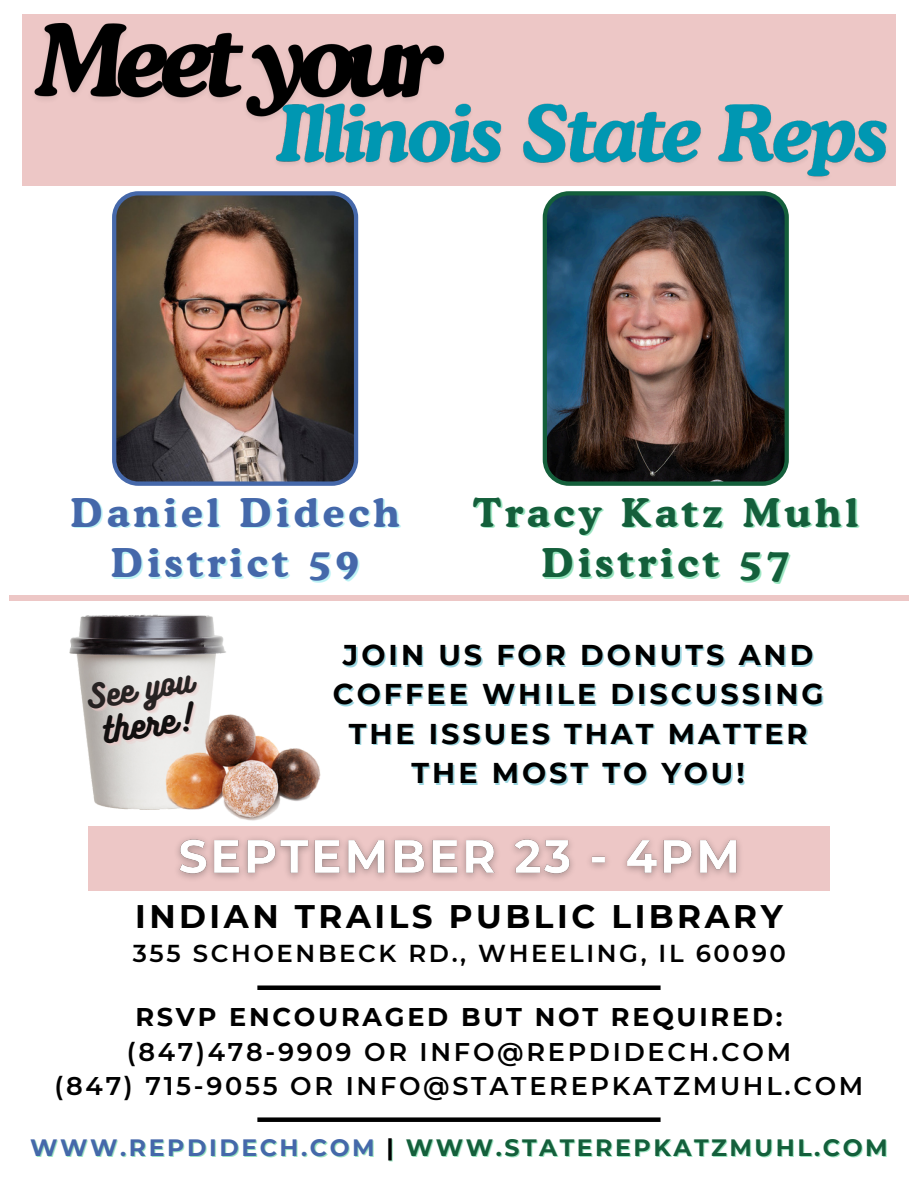
<style>
.page{position:relative;width:918px;height:1188px;background:#fff}
.page>*{position:absolute;margin:0;border:0;box-sizing:border-box;transform-origin:0 0}
.t1{font:700 39.45px "Cooper BT";letter-spacing:.11em;color:#145f3b}
.t2{font:700 39.45px/50.7px "Cooper BT";letter-spacing:.11em;color:#4568aa;text-align:center}
.t3{font:700 32.7px "Montserrat";letter-spacing:.105em;color:#000}
.t4{font:32.1px "Bukhari Script";color:#121010}
.t5{font:29.85px "Bukhari Script";color:#262222}
.t6{font:700 28.5px/39.3px "Montserrat";letter-spacing:.105em;color:#000;text-align:center}
.t7{font:600 25.5px "Montserrat";letter-spacing:.105em;color:#000}
.t8{font:700 25.5px "Montserrat";letter-spacing:.105em;color:#000}
.t9{font:600 24.45px "Montserrat";letter-spacing:.105em;color:#000}
.t10{font:700 23.7px "Montserrat";letter-spacing:.105em;color:#145f3b}
.s1{color:rgb(92 225 230/.4)}
.s2{color:#4568aa}
.s3{color:rgb(0 191 99/.4)}
</style>
<div class="page">
<div style="left:88px;top:826px;width:742px;height:64px;background:#edc7c6"></div>
<img style="left:178px;top:838px;width:562px;height:41px">
<div style="left:22px;top:14px;width:873px;height:172px;background:#edc7c6"></div>
<img style="left:34px;top:22px;width:411px;height:97px">
<img style="left:269px;top:88px;width:618px;height:91px">
<img style="left:70px;top:614px;width:156px;height:196px">
<img style="left:140px;top:659px;width:207px;height:206px">
<div style="left:257px;top:985px;width:404px;height:5px;background:#000"></div>
<div style="left:257px;top:1117px;width:404px;height:5px;background:#000"></div>
<div style="left:9px;top:595px;width:900px;height:6px;background:#edc7c6"></div>
<svg style="left:543px;top:191px;width:246px;height:295px;background:#42474b"></svg>
<img style="left:112px;top:191px;width:246px;height:295px">
<svg style="left:107px;top:688px;width:21px;height:20px"></svg>
<p class="t2" style="left:71px;top:487px;width:330px">Daniel Didech<br>District <span class="s1">59</span></p>
<p class="t1" style="left:473px;top:488px;width:387px">Tracy Katz Muhl</p>
<p class="t1" style="left:542px;top:538px;width:250px">District 57</p>
<p class="t5" style="left:83px;top:679px;width:108px;rotate:-10deg">See you</p>
<p class="t4" style="left:100px;top:710px;width:92px;rotate:-9deg">there!</p>
<p class="t6" style="left:333px;top:635px;width:492px">JOIN US FOR DONUTS AND<br>COFFEE WHILE DISCUSSING<br>THE ISSUES THAT MATTER<br>THE MOST TO YOU!</p>
<p class="t3" style="left:135px;top:896px;width:649px">INDIAN TRAILS PUBLIC LIBRARY</p>
<p class="t9" style="left:133px;top:938px;width:655px">355 SCHOENBECK RD., WHEELING, IL 60090</p>
<p class="t8" style="left:135px;top:1001px;width:649px">RSVP ENCOURAGED BUT NOT REQUIRED:</p>
<p class="t7" style="left:127px;top:1036px;width:666px">(847)478-9909 OR INFO@REPDIDECH.COM</p>
<h4 class="t7" style="left:55px;top:1071px;width:810px">(847) 715-9055 OR INFO@STATEREPKATZMUHL.COM</h4>
<p class="t10" style="left:30px;top:1133px;width:859px"><span class="s2">WWW.REPDIDECH.COM</span> <span class="s3">|</span> WWW.STATEREPKATZMUHL.COM</p>
</div>
